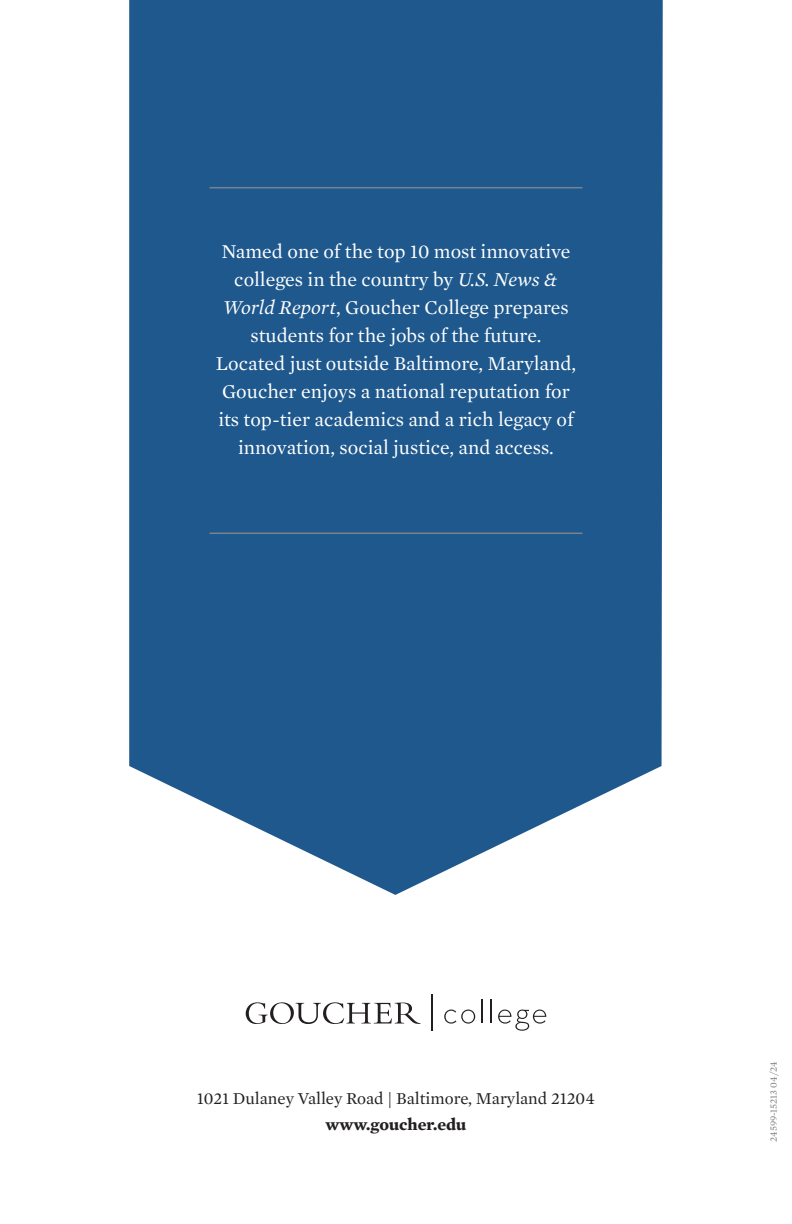
<style>
.page{position:relative;width:792px;height:1224px;background:#fff}
.page>*{position:absolute;margin:0;border:0;box-sizing:border-box;transform-origin:0 0}
.t1{font:20px/28px "Mercury Text G1";color:#fff;text-align:center}
.t2{font:17px "Mercury Text G1";color:#231f20}
.t3{font:700 17px "Mercury Text G1";color:#231f20}
.t4{font:10px "Mercury Text G1";color:#808285}
.s1{font-style:italic}
</style>
<div class="page">
<svg style="left:129px;top:0;width:534px;height:895px;background:#2e6495"></svg>
<hr style="left:210px;top:187px;width:372px;height:1px;background:#79828d">
<hr style="left:210px;top:533px;width:372px;height:1px;background:#79828d">
<svg style="left:246px;top:1002px;width:175px;height:22px"></svg>
<hr style="left:432px;top:994px;width:1px;height:37px;background:#231f20">
<svg style="left:444px;top:1010px;width:31px;height:14px"></svg>
<svg style="left:482px;top:999px;width:1px;height:24px"></svg>
<hr style="left:490px;top:999px;width:2px;height:24px;background:#231f20">
<svg style="left:498px;top:1010px;width:48px;height:21px"></svg>
<p class="t1" style="left:216px;top:236px;width:362px">Named one of the top 10 most innovative colleges in the country by <span class="s1">U.S. News &amp; World Report</span>, Goucher College prepares students for the jobs of the future.<br>Located just outside Baltimore, Maryland, Goucher enjoys a national reputation for its top-tier academics and a rich legacy of innovation, social justice, and access.</p>
<p class="t2" style="left:197px;top:1086px;width:399px">1021 Dulaney Valley Road | Baltimore, Maryland 21204</p>
<p class="t3" style="left:326px;top:1111px;width:142px">www.goucher.edu</p>
<p class="t4" style="left:766px;top:1142px;width:83px;rotate:-90deg">24599-15213 04/24</p>
</div>
